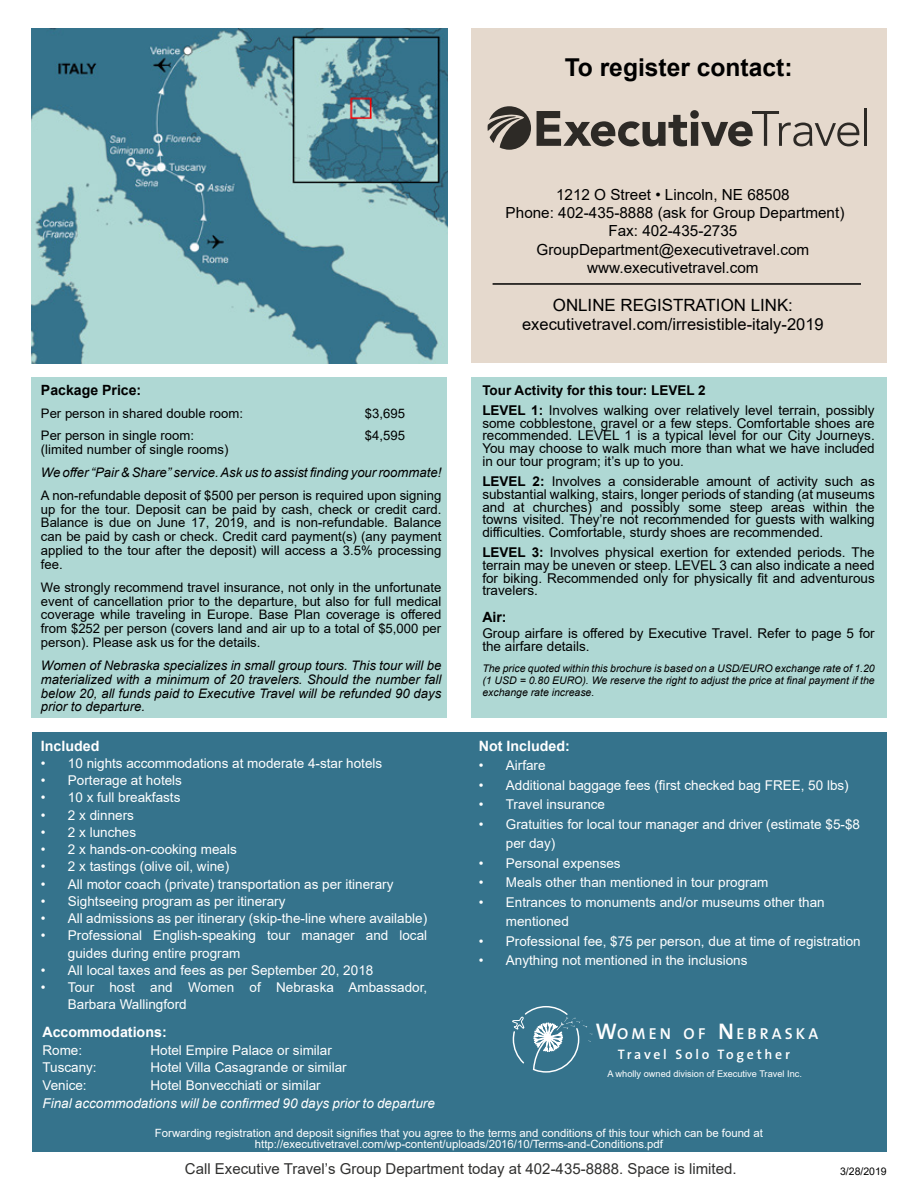
<style>
.page{position:relative;width:918px;height:1188px;background:#fff}
.page>*{position:absolute;margin:0;border:0;box-sizing:border-box;transform-origin:0 0}
.t1{font:700 24.6px "Arial";color:#000}
.t2{font:16.95px "Arial";color:#000}
.t3{font:16.5px "Arial";color:#000}
.t4{font:700 15.9px "Travelport Sans";letter-spacing:.2em;color:#fff}
.t5{font:15.3px/18.3px "Arial";color:#000;text-align:center}
.t6{font:15px "Arial";color:#30302f}
.t7{font:700 14.25px "Arial";color:#fff}
.t8{font:700 14.1px "Arial";color:#000}
.t9{font:700 13.8px "Travelport Sans";letter-spacing:.2em;color:#fff}
.t10{font:13.5px/17.2px "Arial";color:#fff}
.t11{font:13.5px/12.8px "Arial";color:#000;text-align:justify}
.t12{font:italic 13.5px "Arial";color:#fff}
.t13{font:13.2px/13.8px "Arial";color:#000;text-align:justify}
.t14{font:italic 13.2px/13.8px "Arial";color:#000;text-align:justify}
.t15{font:11.4px/10.5px "Arial";color:#fff;text-align:center}
.t16{font:italic 10.5px/12px "Arial";color:#000;text-align:justify}
.t17{font:10.5px "Arial";color:#000}
.t18{font:9.15px "Arial";color:#fff}
.s1{font-weight:700}
.s2{font-size:22.65px}
</style>
<div class="page">
<div style="left:471px;top:377px;width:415px;height:341px;background:#afd8d4"></div>
<img style="left:31px;top:28px;width:417px;height:335px">
<div style="left:32px;top:732px;width:854px;height:420px;background:#35738c"></div>
<div style="left:32px;top:377px;width:415px;height:341px;background:#afd8d4"></div>
<div style="left:471px;top:28px;width:415px;height:335px;background:#e5d9cd"></div>
<hr style="left:493px;top:283px;width:368px;height:2px;background:#000">
<svg style="left:512px;top:1006px;width:81px;height:67px"></svg>
<svg style="left:488px;top:106px;width:43px;height:44px"></svg>
<svg style="left:537px;top:110px;width:322px;height:36px"></svg>
<hr style="left:864px;top:109px;width:3px;height:37px;background:#2d2a26">
<h1 class="t1" style="left:565px;top:50px;width:229px">To register contact:</h1>
<p class="t8" style="left:41px;top:380px;width:102px">Package Price:</p>
<p class="t13" style="left:41px;top:406px;width:204px">Per person in shared double room:</p>
<p class="t13" style="left:365px;top:406px;width:42px">$3,695</p>
<p class="t13" style="left:41px;top:429px;width:155px">Per person in single room:</p>
<p class="t13" style="left:365px;top:429px;width:42px">$4,595</p>
<p class="t13" style="left:41px;top:443px;width:189px">(limited number of single rooms)</p>
<p class="t14" style="left:41px;top:466px;width:402px">We offer “Pair &amp; Share” service. Ask us to assist finding your roommate!</p>
<p class="t13" style="left:41px;top:488px;width:402px">A non-refundable deposit of $500 per person is required upon signing up for the tour. Deposit can be paid by cash, check or credit card.<br>Balance is due on June 17, 2019, and is non-refundable. Balance can be paid by cash or check. Credit card payment(s) (any payment applied to the tour after the deposit) will access a 3.5% processing fee.</p>
<p class="t13" style="left:41px;top:580px;width:402px">We strongly recommend travel insurance, not only in the unfortunate event of cancellation prior to the departure, but also for full medical coverage while traveling in Europe. Base Plan coverage is offered from $252 per person (covers land and air up to a total of $5,000 per person). Please ask us for the details.</p>
<p class="t14" style="left:41px;top:659px;width:402px">Women of Nebraska specializes in small group tours. This tour will be materialized with a minimum of 20 travelers. Should the number fall below 20, all funds paid to Executive Travel will be refunded 90 days prior to departure.</p>
<p class="t7" style="left:41px;top:736px;width:60px">Included</p>
<p class="t10" style="left:41px;top:754px;width:343px">• 10 nights accommodations at moderate 4-star hotels</p>
<p class="t10" style="left:41px;top:772px;width:143px">• Porterage at hotels</p>
<p class="t10" style="left:41px;top:789px;width:141px">• 10 x full breakfasts</p>
<p class="t10" style="left:41px;top:806px;width:95px">• 2 x dinners</p>
<p class="t10" style="left:41px;top:823px;width:97px">• 2 x lunches</p>
<p class="t10" style="left:41px;top:841px;width:197px">• 2 x hands-on-cooking meals</p>
<p class="t10" style="left:41px;top:858px;width:190px">• 2 x tastings (olive oil, wine)</p>
<p class="t10" style="left:41px;top:875px;width:354px">• All motor coach (private) transportation as per itinerary</p>
<p class="t10" style="left:41px;top:892px;width:246px">• Sightseeing program as per itinerary</p>
<p class="t10" style="left:41px;top:910px;width:388px">• All admissions as per itinerary (skip-the-line where available)</p>
<p class="t10" style="left:68px;top:927px;width:361px;text-indent:-27px">• Professional English-speaking tour manager and local guides during entire program</p>
<p class="t10" style="left:41px;top:961px;width:334px">• All local taxes and fees as per September 20, 2018</p>
<p class="t10" style="left:68px;top:979px;width:361px;text-indent:-27px">• Tour host and Women of Nebraska Ambassador,<br>Barbara Wallingford</p>
<p class="t7" style="left:42px;top:1021px;width:126px">Accommodations:</p>
<p class="t10" style="left:42px;top:1041px;width:41px">Rome:</p>
<p class="t10" style="left:150px;top:1041px;width:183px">Hotel Empire Palace or similar</p>
<p class="t10" style="left:42px;top:1059px;width:56px">Tuscany:</p>
<p class="t10" style="left:150px;top:1059px;width:198px">Hotel Villa Casagrande or similar</p>
<p class="t10" style="left:42px;top:1077px;width:46px">Venice:</p>
<p class="t10" style="left:150px;top:1077px;width:172px">Hotel Bonvecchiati or similar</p>
<p class="t12" style="left:42px;top:1095px;width:394px">Final accommodations will be confirmed 90 days prior to departure</p>
<p class="t5" style="left:506px;top:185px;width:340px">1212 O Street • Lincoln, NE 68508<br>Phone: 402-435-8888 (ask for Group Department)<br>Fax: 402-435-2735<br>GroupDepartment@executivetravel.com www.executivetravel.com</p>
<p class="t2" style="left:553px;top:293px;width:242px">ONLINE REGISTRATION LINK:</p>
<p class="t3" style="left:522px;top:313px;width:303px">executivetravel.com/irresistible-italy-2019</p>
<p class="t11" style="left:482px;top:380px;width:394px;line-height:20.2px"><span class="s1">Tour Activity for this tour: LEVEL 2<br>LEVEL 1:</span> Involves walking over relatively level terrain, possibly</p>
<p class="t11" style="left:482px;top:416px;width:394px">some cobblestone, gravel or a few steps. Comfortable shoes are recommended. LEVEL 1 is a typical level for our City Journeys.<br>You may choose to walk much more than what we have included in our tour program; it’s up to you.</p>
<p class="t11" style="left:482px;top:475px;width:394px"><span class="s1">LEVEL 2:</span> Involves a considerable amount of activity such as substantial walking, stairs, longer periods of standing (at museums and at churches) and possibly some steep areas within the towns visited. They’re not recommended for guests with walking difficulties. Comfortable, sturdy shoes are recommended.</p>
<p class="t11" style="left:482px;top:546px;width:394px"><span class="s1">LEVEL 3:</span> Involves physical exertion for extended periods. The terrain may be uneven or steep. LEVEL 3 can also indicate a need for biking. Recommended only for physically fit and adventurous travelers.</p>
<p class="t8" style="left:482px;top:607px;width:26px">Air:</p>
<p class="t11" style="left:482px;top:627px;width:394px">Group airfare is offered by Executive Travel. Refer to page 5 for the airfare details.</p>
<p class="t16" style="left:482px;top:662px;width:394px">The price quoted within this brochure is based on a USD/EURO exchange rate of 1.20 (1 USD = 0.80 EURO). We reserve the right to adjust the price at final payment if the exchange rate increase.</p>
<p class="t7" style="left:479px;top:736px;width:93px">Not Included:</p>
<p class="t10" style="left:479px;top:757px;width:68px">• Airfare</p>
<p class="t10" style="left:479px;top:776px;width:371px">• Additional baggage fees (first checked bag FREE, 50 lbs)</p>
<p class="t10" style="left:479px;top:796px;width:128px">• Travel insurance</p>
<p class="t10" style="left:506px;top:814px;width:356px;line-height:19.5px;text-indent:-27px">• Gratuities for local tour manager and driver (estimate $5-$8 per day)</p>
<p class="t10" style="left:479px;top:854px;width:143px">• Personal expenses</p>
<p class="t10" style="left:479px;top:874px;width:291px">• Meals other than mentioned in tour program</p>
<p class="t10" style="left:506px;top:892px;width:320px;line-height:19.5px;text-indent:-27px">• Entrances to monuments and/or museums other than mentioned</p>
<p class="t10" style="left:479px;top:932px;width:383px">• Professional fee, $75 per person, due at time of registration</p>
<p class="t10" style="left:479px;top:952px;width:270px">• Anything not mentioned in the inclusions</p>
<p class="t4" style="left:596px;top:1020px;width:224px"><span class="s2">W</span>OMEN OF <span class="s2">N</span>EBRASKA</p>
<p class="t9" style="left:618px;top:1043px;width:174px">Travel Solo Together</p>
<p class="t18" style="left:607px;top:1067px;width:196px">A wholly owned division of Executive Travel Inc.</p>
<p class="t15" style="left:155px;top:1128px;width:609px">Forwarding registration and deposit signifies that you agree to the terms and conditions of this tour which can be found at http://executivetravel.com/wp-content/uploads/2016/10/Terms-and-Conditions.pdf</p>
<p class="t6" style="left:185px;top:1159px;width:553px">Call Executive Travel’s Group Department today at 402-435-8888. Space is limited.</p>
<p class="t17" style="left:840px;top:1164px;width:48px">3/28/2019</p>
</div>
